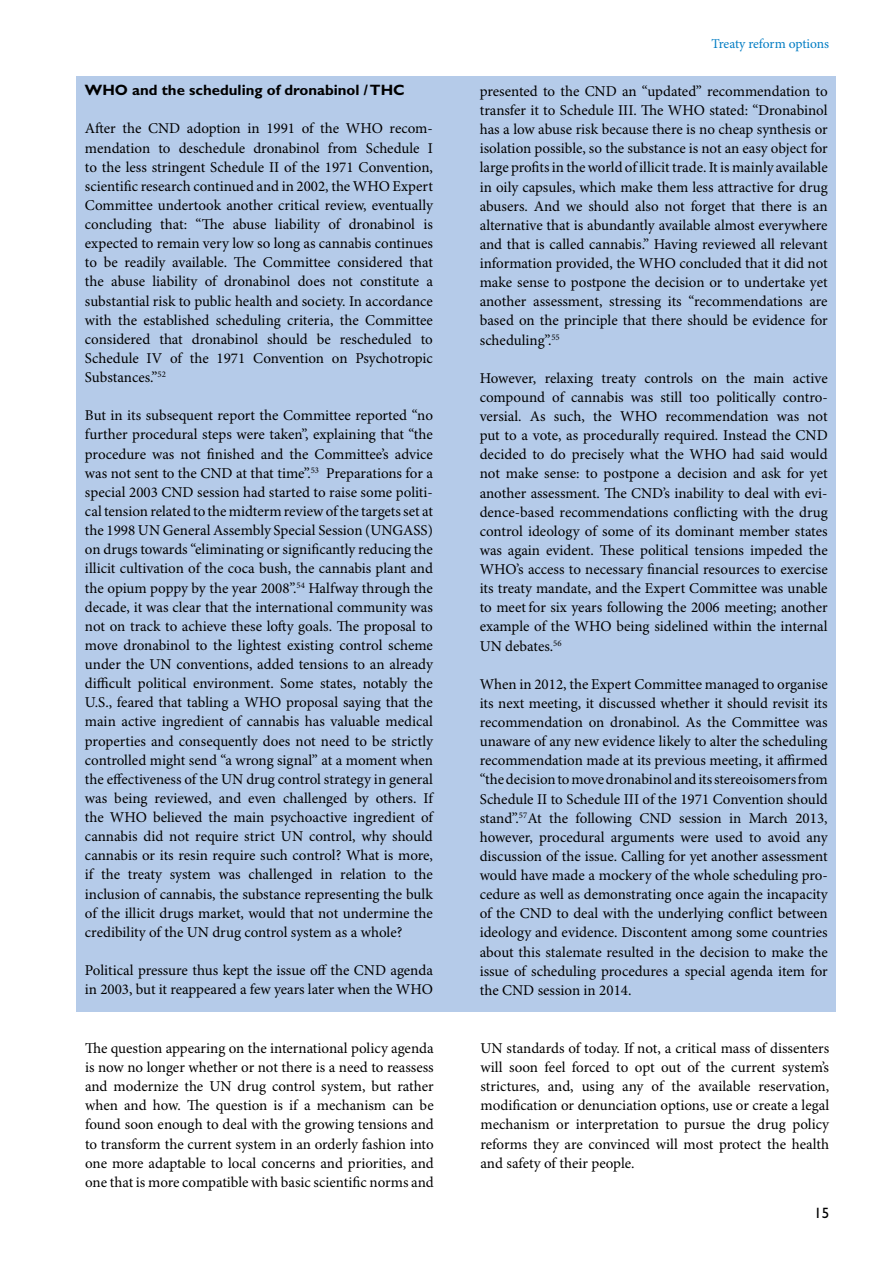
<style>
.page{position:relative;width:893px;height:1263px;background:#fff}
.page>*{position:absolute;margin:0;border:0;box-sizing:border-box;transform-origin:0 0}
.t1{font:15px/19.2px "Minion Pro";color:#000;text-align:justify}
.t2{font:700 15px "Gill Sans Std";color:#000}
.t3{font:15px "Gill Sans Std";color:#000}
.t4{font:13.5px "Minion Pro";letter-spacing:-.01em;color:#007cc3}
</style>
<div class="page">
<div style="left:76px;top:76px;width:760px;height:936px;background:#b5cbe9"></div>
<p class="t2" style="left:85px;top:81px;width:321px">WHO and the scheduling of dronabinol / THC</p>
<p class="t1" style="left:85px;top:120px;width:349px">After the CND adoption in 1991 of the WHO recom&shy;mendation to deschedule dronabinol from Schedule I to the less stringent Schedule II of the 1971 Convention, scientific research continued and in 2002, the WHO Expert Committee undertook another critical review, eventually concluding that: “The abuse liability of dronabinol is expected to remain very low so long as cannabis continues to be readily available. The Committee considered that the abuse liability of dronabinol does not constitute a substantial risk to public health and society. In accordance with the established scheduling criteria, the Committee considered that dronabinol should be rescheduled to Schedule IV of the 1971 Convention on Psychotropic Substances.”<sup>52</sup></p>
<p class="t1" style="left:85px;top:407px;width:350px">But in its subsequent report the Committee reported “no further procedural steps were taken”, explaining that “the procedure was not finished and the Committee’s advice was not sent to the CND at that time”.<sup>53</sup> Preparations for a special 2003 CND session had started to raise some politi&shy;cal tension related to the midterm review of the targets set at the 1998 UN General Assembly Special Session (UNGASS) on drugs towards “eliminating or significantly reducing the illicit cultivation of the coca bush, the cannabis plant and the opium poppy by the year 2008”.<sup>54</sup> Halfway through the decade, it was clear that the international community was not on track to achieve these lofty goals. The proposal to move dronabinol to the lightest existing control scheme under the UN conventions, added tensions to an already difficult political environment. Some states, notably the U.S., feared that tabling a WHO proposal saying that the main active ingredient of cannabis has valuable medical properties and consequently does not need to be strictly controlled might send “a wrong signal” at a moment when the effectiveness of the UN drug control strategy in general was being reviewed, and even challenged by others. If the WHO believed the main psychoactive ingredient of cannabis did not require strict UN control, why should cannabis or its resin require such control? What is more, if the treaty system was challenged in relation to the inclusion of cannabis, the substance representing the bulk of the illicit drugs market, would that not undermine the credibility of the UN drug control system as a whole?</p>
<p class="t1" style="left:85px;top:961px;width:349px">Political pressure thus kept the issue off the CND agenda in 2003, but it reappeared a few years later when the WHO</p>
<p class="t1" style="left:85px;top:1039px;width:350px">The question appearing on the international policy agenda is now no longer whether or not there is a need to reassess and modernize the UN drug control system, but rather when and how. The question is if a mechanism can be found soon enough to deal with the growing tensions and to transform the current system in an orderly fashion into one more adaptable to local concerns and priorities, and one that is more compatible with basic scientific norms and</p>
<p class="t4" style="left:711px;top:36px;width:119px">Treaty reform options</p>
<p class="t1" style="left:480px;top:82px;width:349px">presented to the CND an “updated” recommendation to transfer it to Schedule III. The WHO stated: “Dronabinol has a low abuse risk because there is no cheap synthesis or isolation possible, so the substance is not an easy object for large profits in the world of illicit trade. It is mainly available in oily capsules, which make them less attractive for drug abusers. And we should also not forget that there is an alternative that is abundantly available almost everywhere and that is called cannabis.” Having reviewed all relevant information provided, the WHO concluded that it did not make sense to postpone the decision or to undertake yet another assessment, stressing its “recommendations are based on the principle that there should be evidence for scheduling”.<sup>55</sup></p>
<p class="t1" style="left:480px;top:369px;width:349px">However, relaxing treaty controls on the main active compound of cannabis was still too politically contro&shy;versial. As such, the WHO recommendation was not put to a vote, as procedurally required. Instead the CND decided to do precisely what the WHO had said would not make sense: to postpone a decision and ask for yet another assessment. The CND’s inability to deal with evi&shy;dence-based recommendations conflicting with the drug control ideology of some of its dominant member states was again evident. These political tensions impeded the WHO’s access to necessary financial resources to exercise its treaty mandate, and the Expert Committee was unable to meet for six years following the 2006 meeting; another example of the WHO being sidelined within the internal UN debates.<sup>56</sup></p>
<p class="t1" style="left:480px;top:675px;width:350px">When in 2012, the Expert Committee managed to organise its next meeting, it discussed whether it should revisit its recommendation on dronabinol. As the Committee was unaware of any new evidence likely to alter the scheduling recommendation made at its previous meeting, it affirmed “the decision to move dronabinol and its stereoisomers from Schedule II to Schedule III of the 1971 Convention should stand”.<sup>57</sup>At the following CND session in March 2013, however, procedural arguments were used to avoid any discussion of the issue. Calling for yet another assessment would have made a mockery of the whole scheduling pro&shy;cedure as well as demonstrating once again the incapacity of the CND to deal with the underlying conflict between ideology and evidence. Discontent among some countries about this stalemate resulted in the decision to make the issue of scheduling procedures a special agenda item for the CND session in 2014.</p>
<p class="t1" style="left:480px;top:1039px;width:350px">UN standards of today. If not, a critical mass of dissenters will soon feel forced to opt out of the current system’s strictures, and, using any of the available reservation, modification or denunciation options, use or create a legal mechanism or interpretation to pursue the drug policy reforms they are convinced will most protect the health and safety of their people.</p>
<p class="t3" style="left:814px;top:1204px;width:16px">15</p>
</div>
